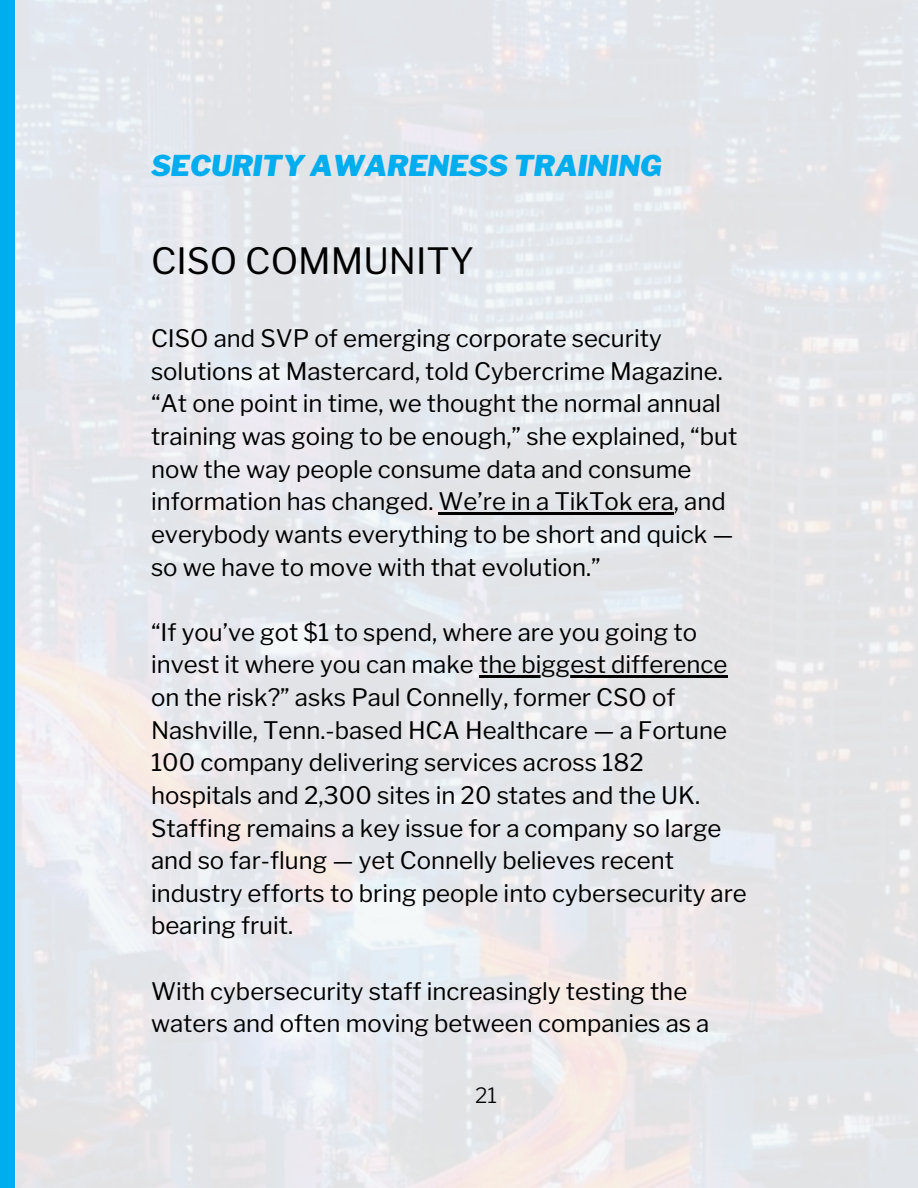
<style>
.page{position:relative;width:918px;height:1188px;background:#fff}
.page>*{position:absolute;margin:0;border:0;box-sizing:border-box;transform-origin:0 0}
.t1{font:36px "Libre Franklin";color:#000}
.t2{font:italic 900 28.5px "Libre Franklin";color:#00adef}
.t3{font:24px/32.7px "Libre Franklin";color:#000}
.t4{font:300 21px "Libre Franklin";color:#000}
</style>
<div class="page">
<div style="left:0;top:0;width:14px;height:1188px;background:#00adef"></div>
<img style="left:16px;top:0;width:902px;height:1188px">
<hr style="left:439px;top:513px;width:235px;height:2px;background:#000">
<hr style="left:479px;top:676px;width:248px;height:2px;background:#000">
<p class="t2" style="left:151px;top:149px;width:512px">SECURITY AWARENESS TRAINING</p>
<h1 class="t1" style="left:151px;top:239px;width:325px">CISO COMMUNITY</h1>
<p class="t3" style="left:151px;top:322px;width:588px">CISO and SVP of emerging corporate security solutions at Mastercard, told Cybercrime Magazine. “At one point in time, we thought the normal annual training was going to be enough,” she explained, “but now the way people consume data and consume information has changed. We’re in a TikTok era, and everybody wants everything to be short and quick — so we have to move with that evolution.”</p>
<p class="t3" style="left:151px;top:616px;width:597px">“If you’ve got $1 to spend, where are you going to invest it where you can make the biggest difference on the risk?” asks Paul Connelly, former CSO of Nashville, Tenn.-based HCA Healthcare — a Fortune 100 company delivering services across 182 hospitals and 2,300 sites in 20 states and the UK.<br>Staffing remains a key issue for a company so large and so far-flung — yet Connelly believes recent industry efforts to bring people into cybersecurity are bearing fruit.</p>
<p class="t3" style="left:151px;top:975px;width:560px">With cybersecurity staff increasingly testing the waters and often moving between companies as a</p>
<p class="t4" style="left:475px;top:1082px;width:23px">21</p>
</div>
